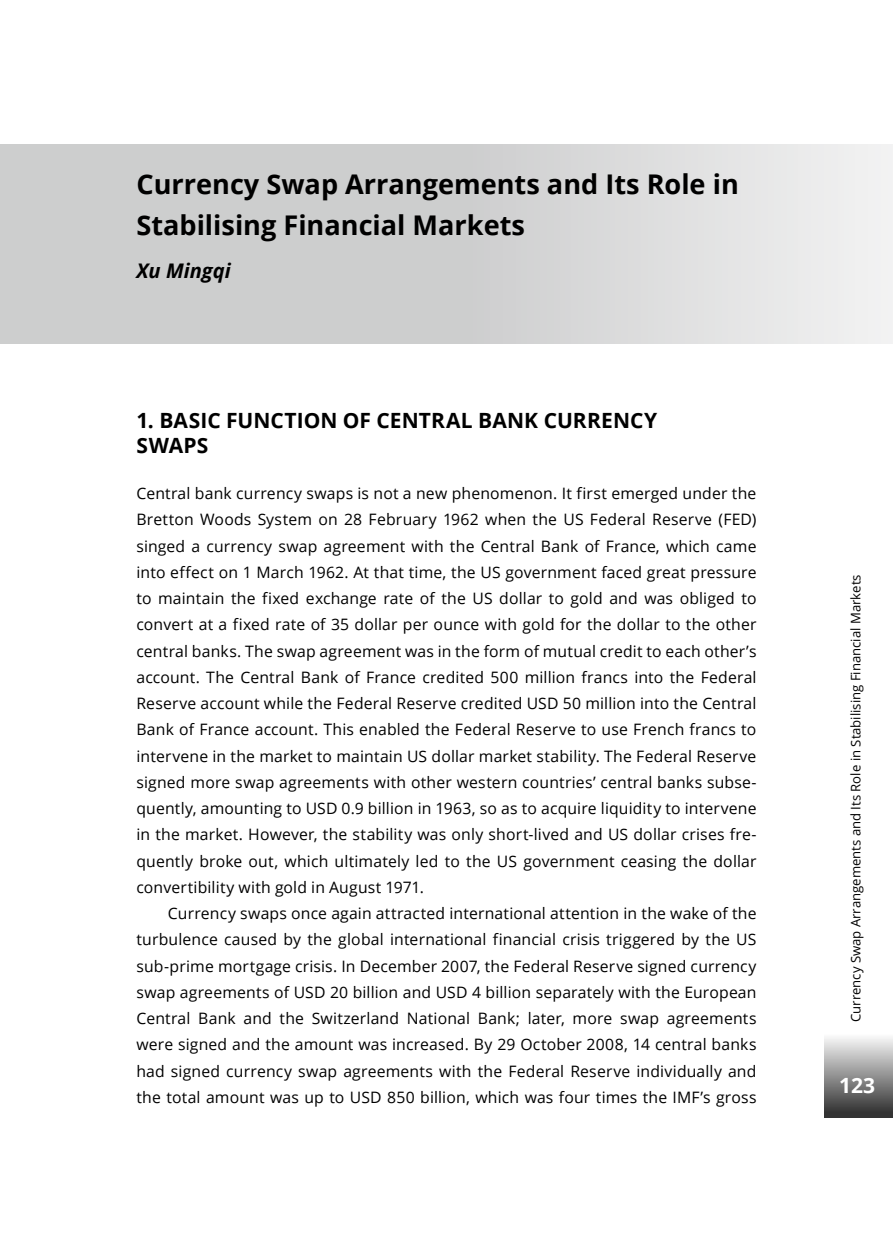
<style>
.page{position:relative;width:893px;height:1260px;background:#fff}
.page>*{position:absolute;margin:0;border:0;box-sizing:border-box;transform-origin:0 0}
.t1{font:700 27.12px/40.2px "Open Sans";color:#000}
.t2{font:700 21px/25.2px "Open Sans";letter-spacing:.005em;color:#000}
.t3{font:700 21px "Open Sans";color:#fff}
.t4{font:italic 700 20.12px "Open Sans";color:#000}
.t5{font:15.75px/26.2px "Open Sans";letter-spacing:.01em;color:#000;text-align:justify}
.t6{font:13.12px "Open Sans";color:#000}
</style>
<div class="page">
<div style="left:824px;top:1032px;width:69px;height:86px;background:linear-gradient(to bottom,#fff,#2a2a2a)"></div>
<div style="left:0;top:144px;width:893px;height:199px;background:linear-gradient(to right,#c4c5c5,#e8e8e9)"></div>
<h1 class="t1" style="left:136px;top:164px;width:604px">Currency Swap Arrangements and Its Role in<br>Stabilising Financial Markets</h1>
<p class="t4" style="left:136px;top:257px;width:96px">Xu Mingqi</p>
<h2 class="t2" style="left:136px;top:407px;width:522px">1. Basic Fu nction of Central Bank Cu rrency<br>Swaps</h2>
<p class="t5" style="left:136px;top:480px;width:622px">Central bank currency swaps is not a new phenomenon. It first emerged under the Bretton Woods System on 28 February 1962 when the US Federal Reserve (FED) singed a currency swap agreement with the Central Bank of France, which came into effect on 1 March 1962. At that time, the US government faced great pressure to maintain the fixed exchange rate of the US dollar to gold and was obliged to convert at a fixed rate of 35 dollar per ounce with gold for the dollar to the other central banks. The swap agreement was in the form of mutual credit to each other’s account. The Central Bank of France credited 500 million francs into the Federal Reserve account while the Federal Reserve credited USD 50 million into the Central Bank of France account. This enabled the Federal Reserve to use French francs to intervene in the market to maintain US dollar market stability. The Federal Reserve signed more swap agreements with other western countries’ central banks subse&shy;quently, amounting to USD 0.9 billion in 1963, so as to acquire liquidity to intervene in the market. However, the stability was only short-lived and US dollar crises fre&shy;quently broke out, which ultimately led to the US government ceasing the dollar convertibility with gold in August 1971.</p>
<p class="t5" style="left:136px;top:900px;width:622px;text-indent:32px">Currency swaps once again attracted international attention in the wake of the turbulence caused by the global international financial crisis triggered by the US sub-prime mortgage crisis. In December 2007, the Federal Reserve signed currency swap agreements of USD 20 billion and USD 4 billion separately with the European Central Bank and the Switzerland National Bank; later, more swap agreements were signed and the amount was increased. By 29 October 2008, 14 central banks had signed currency swap agreements with the Federal Reserve individually and the total amount was up to USD 850 billion, which was four times the IMF’s gross</p>
<p class="t6" style="left:847px;top:1022px;width:449px;rotate:-90deg">Currency Swap Arrangements and Its Role in Stabilising Financial Markets</p>
<h2 class="t3" style="left:839px;top:1071px;width:37px">123</h2>
</div>
